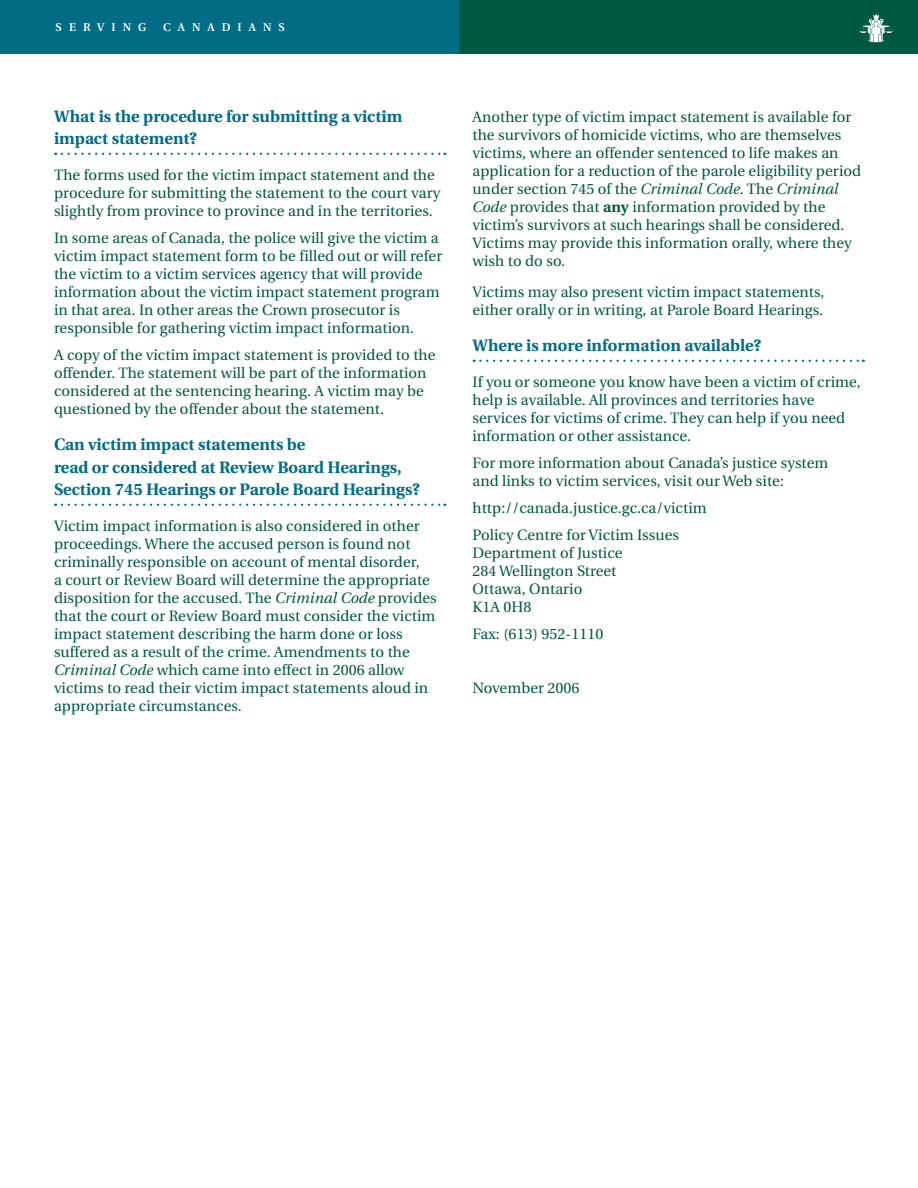
<style>
.page{position:relative;width:918px;height:1188px;background:#fff}
.page>*{position:absolute;margin:0;border:0;box-sizing:border-box;transform-origin:0 0}
.t1{font:700 16.5px/22.5px "Utopia";color:#006c86}
.t2{font:15px/18px "Utopia";letter-spacing:.005em;color:#005941}
.t3{font:600 11.25px "Utopia";letter-spacing:.625em;color:#fff}
.s1{font-style:italic}
.s2{font-weight:700}
</style>
<div class="page">
<div style="left:0;top:0;width:472px;height:54px;background:#006c86"></div>
<div style="left:459px;top:0;width:459px;height:54px;background:#005941"></div>
<svg style="left:859px;top:13px;width:34px;height:29px"></svg>
<svg style="left:62px;top:153px;width:383px;height:2px"></svg>
<svg style="left:62px;top:504px;width:383px;height:2px"></svg>
<svg style="left:474px;top:360px;width:390px;height:2px"></svg>
<p class="t3" style="left:56px;top:21px;width:92px">SERVING</p>
<p class="t3" style="left:163px;top:21px;width:123px">CANADIANS</p>
<p class="t1" style="left:54px;top:105px;width:350px">What is the procedure for submitting a victim impact statement?</p>
<p class="t2" style="left:54px;top:166px;width:388px">The forms used for the victim impact statement and the procedure for submitting the statement to the court vary slightly from province to province and in the territories.</p>
<p class="t2" style="left:54px;top:229px;width:390px">In some areas of Canada, the police will give the victim a victim impact statement form to be filled out or will refer the victim to a victim services agency that will provide information about the victim impact statement program in that area. In other areas the Crown prosecutor is responsible for gathering victim impact information.</p>
<p class="t2" style="left:54px;top:346px;width:383px">A copy of the victim impact statement is provided to the offender. The statement will be part of the information considered at the sentencing hearing. A victim may be questioned by the offender about the statement.</p>
<p class="t1" style="left:54px;top:433px;width:368px">Can victim impact statements be<br>read or considered at Review Board Hearings,<br>Section 745 Hearings or Parole Board Hearings?</p>
<p class="t2" style="left:54px;top:517px;width:384px">Victim impact information is also considered in other proceedings. Where the accused person is found not criminally responsible on account of mental disorder,<br>a court or Review Board will determine the appropriate disposition for the accused. The <span class="s1">Criminal Code</span> provides that the court or Review Board must consider the victim impact statement describing the harm done or loss suffered as a result of the crime. Amendments to the <span class="s1">Criminal Code</span> which came into effect in 2006 allow victims to read their victim impact statements aloud in appropriate circumstances.</p>
<p class="t2" style="left:472px;top:108px;width:390px">Another type of victim impact statement is available for the survivors of homicide victims, who are themselves victims, where an offender sentenced to life makes an application for a reduction of the parole eligibility period under section 745 of the <span class="s1">Criminal Code</span>. The <span class="s1">Criminal Code</span> provides that <span class="s2">any</span> information provided by the victim’s survivors at such hearings shall be considered.<br>Victims may provide this information orally, where they wish to do so.</p>
<p class="t2" style="left:472px;top:283px;width:354px">Victims may also present victim impact statements, either orally or in writing, at Parole Board Hearings.</p>
<p class="t1" style="left:472px;top:334px;width:290px">Where is more information available?</p>
<p class="t2" style="left:472px;top:373px;width:390px">If you or someone you know have been a victim of crime, help is available. All provinces and territories have services for victims of crime. They can help if you need information or other assistance.</p>
<p class="t2" style="left:472px;top:454px;width:358px">For more information about Canada’s justice system and links to victim services, visit our Web site:</p>
<p class="t2" style="left:472px;top:495px;width:236px;line-height:27px">http://canada.justice.gc.ca/victim<br>Policy Centre for Victim Issues</p>
<p class="t2" style="left:472px;top:544px;width:152px">Department of Justice<br>284 Wellington Street<br>Ottawa, Ontario<br>K1A 0H8</p>
<p class="t2" style="left:472px;top:625px;width:133px">Fax: (613) 952-1110</p>
<p class="t2" style="left:472px;top:679px;width:109px">November 2006</p>
</div>
